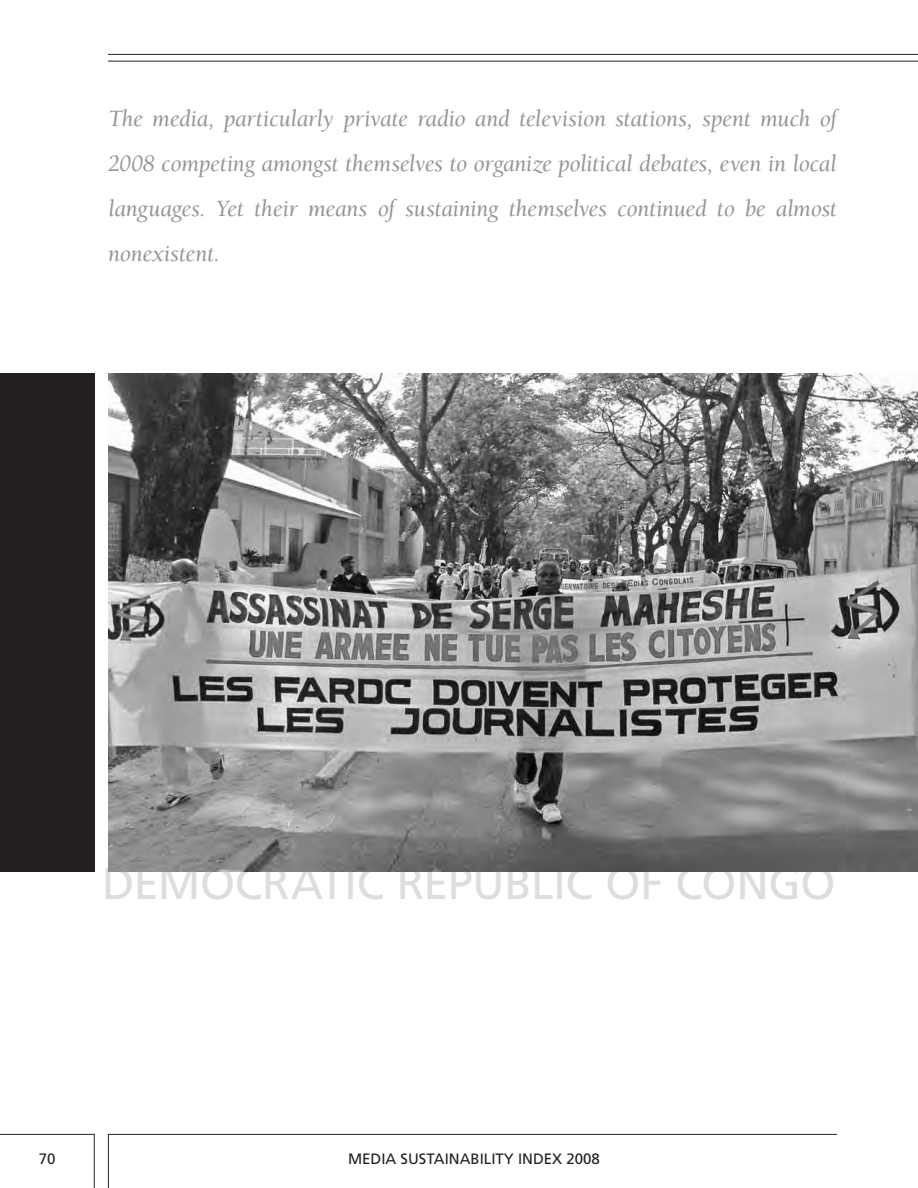
<style>
.page{position:relative;width:918px;height:1188px;background:#fff}
.page>*{position:absolute;margin:0;border:0;box-sizing:border-box;transform-origin:0 0}
.t1{font:45px "Frutiger LT Pro";color:#dcddde}
.t2{font:italic 24px/45px "Berkeley";letter-spacing:-.015em;color:#949698;text-align:justify}
.t3{font:15px "Frutiger LT Pro";color:#231f20}
</style>
<div class="page">
<hr style="left:108px;top:1134px;width:729px;height:1px;background:#231f20">
<hr style="left:0;top:1134px;width:94px;height:1px;background:#231f20">
<hr style="left:94px;top:1134px;width:1px;height:54px;background:#231f20">
<hr style="left:108px;top:1134px;width:1px;height:54px;background:#231f20">
<div style="left:0;top:373px;width:94px;height:499px;background:#231f20"></div>
<hr style="left:108px;top:61px;width:810px;height:1px;background:#231f20">
<hr style="left:108px;top:54px;width:810px;height:1px;background:#231f20">
<img style="left:108px;top:373px;width:810px;height:499px">
<p class="t2" style="left:108px;top:96px;width:730px">The media, particularly private radio and television stations, spent much of 2008 competing amongst themselves to organize political debates, even in local languages. Yet their means of sustaining themselves continued to be almost nonexistent.</p>
<h1 class="t1" style="left:102px;top:857px;width:35px">DEMOCRATIC</h1>
<h1 class="t1" style="left:397px;top:857px;width:31px">REPUBLIC</h1>
<h1 class="t1" style="left:606px;top:857px;width:105px">OF CONGO</h1>
<p class="t3" style="left:39px;top:1150px;width:18px">70</p>
<p class="t3" style="left:348px;top:1150px;width:253px">MEDIA SUSTAINABILITY INDEX 2008</p>
</div>
